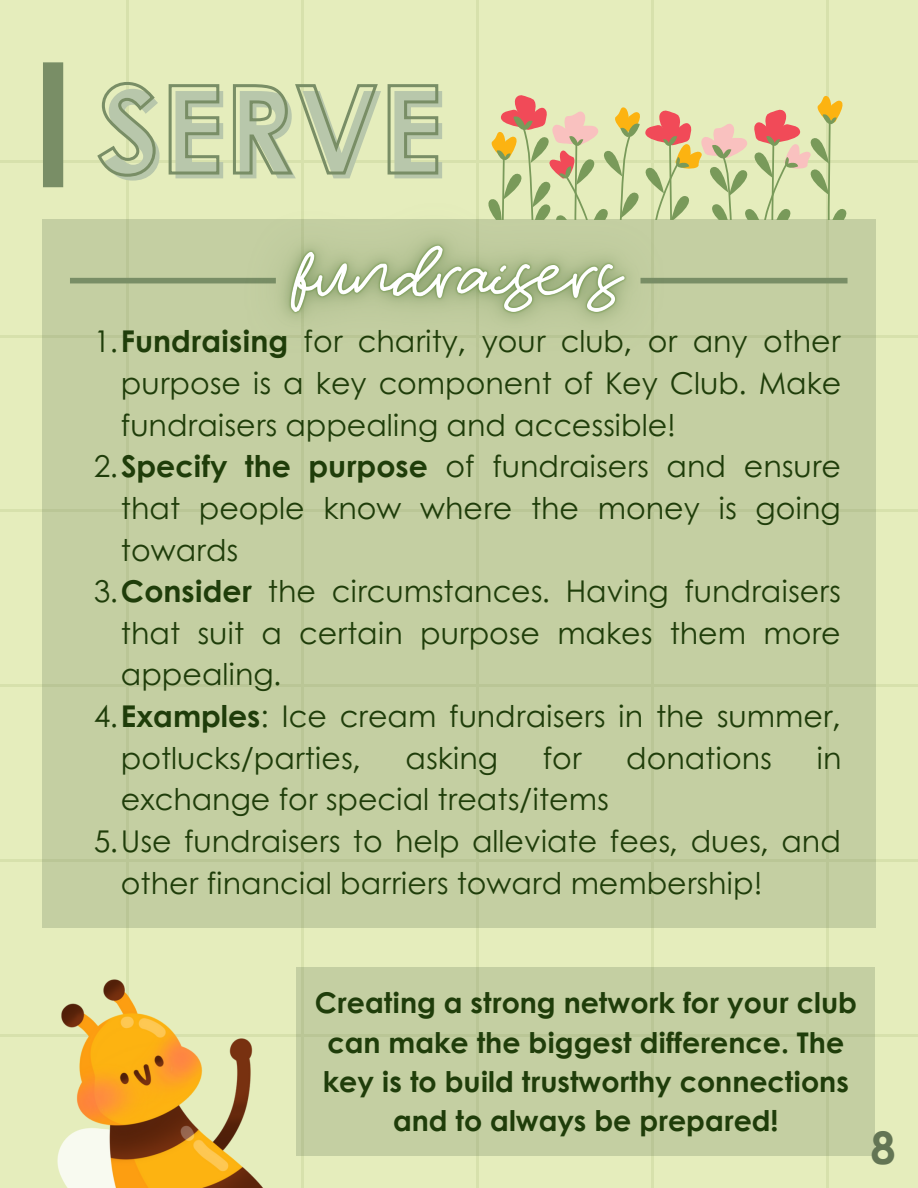
<style>
.page{position:relative;width:918px;height:1188px;background:#e5edbc}
.page>*{position:absolute;margin:0;border:0;box-sizing:border-box;transform-origin:0 0}
.t1{font:700 121.65px "Century Gothic";color:#b8c7ab}
.t2{font:700 45px "Century Gothic";color:#637554}
.t3{font:30px/41.7px "Century Gothic";color:#1f3d0a;text-align:justify}
.t4{font:700 28.5px/39.3px "Century Gothic";color:#1f3d0a;text-align:center}
.s1{font-weight:700}
</style>
<div class="page">
<hr style="left:0;top:1034px;width:918px;height:3px;background:#889b52">
<hr style="left:0;top:859px;width:918px;height:3px;background:#889b52">
<hr style="left:0;top:684px;width:918px;height:3px;background:#889b52">
<hr style="left:0;top:510px;width:918px;height:2px;background:#889b52">
<hr style="left:0;top:335px;width:918px;height:2px;background:#889b52">
<hr style="left:0;top:160px;width:918px;height:3px;background:#889b52">
<hr style="left:826px;top:0;width:3px;height:1188px;background:#889b52">
<hr style="left:651px;top:0;width:3px;height:1188px;background:#889b52">
<hr style="left:476px;top:0;width:3px;height:1188px;background:#889b52">
<hr style="left:301px;top:0;width:3px;height:1188px;background:#889b52">
<hr style="left:126px;top:0;width:3px;height:1188px;background:#889b52">
<div style="left:43px;top:62px;width:20px;height:125px;background:#798e66"></div>
<div style="left:43px;top:220px;width:832px;height:708px;background:#c4cfa2"></div>
<div style="left:641px;top:278px;width:207px;height:5px;background:#798e66"></div>
<div style="left:70px;top:278px;width:206px;height:5px;background:#798e66"></div>
<img style="left:29px;top:928px;width:260px;height:260px">
<div style="left:296px;top:968px;width:579px;height:188px;background:#c4cfa2"></div>
<svg style="left:481px;top:94px;width:367px;height:126px;background:#ddd0a4"></svg>
<svg style="left:95px;top:80px;width:345px;height:98px;background:#d1dbac"></svg>
<img style="left:202px;top:138px;width:512px;height:280px">
<p class="t1" style="left:102px;top:56px;width:347px">SERVE</p>
<p class="t3" style="left:121px;top:319px;width:722px;text-indent:-27px">1.<span class="s1">Fundraising</span> for charity, your club, or any other purpose is a key component of Key Club. Make fundraisers appealing and accessible!</p>
<p class="t3" style="left:121px;top:444px;width:722px;text-indent:-27px">2.<span class="s1">Specify the purpose</span> of fundraisers and ensure that people know where the money is going towards</p>
<p class="t3" style="left:121px;top:569px;width:721px;text-indent:-27px">3.<span class="s1">Consider</span> the circumstances. Having fundraisers that suit a certain purpose makes them more appealing.</p>
<p class="t3" style="left:121px;top:694px;width:722px;text-indent:-27px">4.<span class="s1">Examples</span>: Ice cream fundraisers in the summer, potlucks/parties,</p>
<p class="t3" style="left:406px;top:736px;width:94px">asking</p>
<p class="t3" style="left:543px;top:736px;width:40px">for</p>
<p class="t3" style="left:626px;top:736px;width:147px">donations</p>
<p class="t3" style="left:816px;top:736px;width:27px">in</p>
<p class="t3" style="left:121px;top:777px;width:489px">exchange for special treats/items</p>
<p class="t3" style="left:121px;top:819px;width:721px;text-indent:-27px">5.Use fundraisers to help alleviate fees, dues, and other financial barriers toward membership!</p>
<p class="t4" style="left:315px;top:982px;width:544px">Creating a strong network for your club can make the biggest difference. The key is to build trustworthy connections and to always be prepared!</p>
<p class="t2" style="left:870px;top:1119px;width:27px">8</p>
</div>
